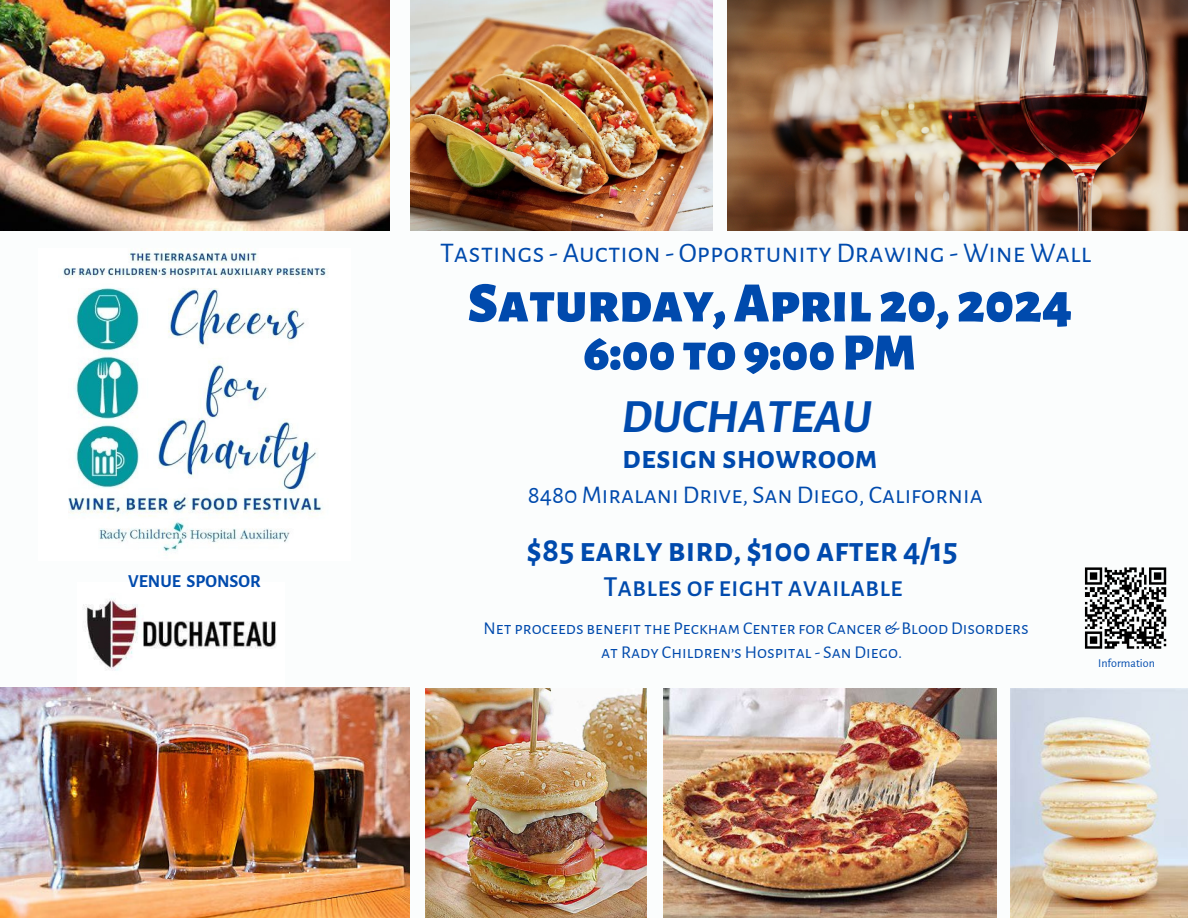
<style>
.page{position:relative;width:1188px;height:918px;background:#fbfdfd}
.page>*{position:absolute;margin:0;border:0;box-sizing:border-box;transform-origin:0 0}
.t1{font:900 57px "Alegreya Sans SC";color:#004aad}
.t2{font:900 52.5px "Alegreya Sans SC";color:#004aad}
.t3{font:italic 700 48px "Alegreya Sans SC";color:#004aad}
.t4{font:700 34.65px "Alegreya Sans SC";color:#004aad}
.t5{font:700 33px "Alegreya Sans SC";color:#004aad}
.t6{font:28.5px "Alegreya Sans SC";color:#004aad}
.t7{font:500 28.5px "Alegreya Sans SC";color:#004aad}
.t8{font:25.5px "Alegreya Sans SC";color:#004aad}
.t9{font:18px "Alegreya Sans SC";color:#004aad}
.t10{font:700 18px "Alegreya Sans SC";color:#004aad}
.t11{font:12px "Alegreya Sans";color:#004aad}
</style>
<div class="page">
<img style="left:728px;top:0;width:460px;height:231px">
<img style="left:0;top:687px;width:410px;height:231px">
<img style="left:0;top:0;width:390px;height:231px">
<img style="left:1011px;top:688px;width:177px;height:230px">
<img style="left:425px;top:688px;width:222px;height:230px">
<img style="left:410px;top:0;width:303px;height:230px">
<img style="left:663px;top:688px;width:333px;height:230px">
<img style="left:63px;top:248px;width:263px;height:303px">
<svg style="left:1084px;top:567px;width:83px;height:82px"></svg>
<img style="left:83px;top:599px;width:193px;height:71px">
<p class="t10" style="left:128px;top:572px;width:134px">VENUE SPONSOR</p>
<p class="t6" style="left:440px;top:240px;width:653px">Tastings - Auction - Opportunity Drawing - Wine Wall</p>
<p class="t1" style="left:468px;top:276px;width:606px">Saturday,April 20, 2024</p>
<p class="t2" style="left:584px;top:328px;width:334px">6:00 to9:00PM</p>
<p class="t3" style="left:621px;top:393px;width:252px">DUCHATEAU</p>
<p class="t5" style="left:622px;top:441px;width:257px">designshowroom</p>
<p class="t8" style="left:528px;top:483px;width:457px">8480 Miralani Drive, San Diego, California</p>
<p class="t4" style="left:527px;top:533px;width:433px">$85 early bird, $100 after 4/15</p>
<p class="t7" style="left:603px;top:573px;width:301px">Tables of eight available</p>
<p class="t9" style="left:484px;top:619px;width:547px">Net proceeds benefit the Peckham Center for Cancer &amp; Blood Disorders</p>
<p class="t9" style="left:601px;top:644px;width:303px">at Rady Children’s Hospital - San Diego.</p>
<p class="t11" style="left:1098px;top:658px;width:58px">Information</p>
</div>
